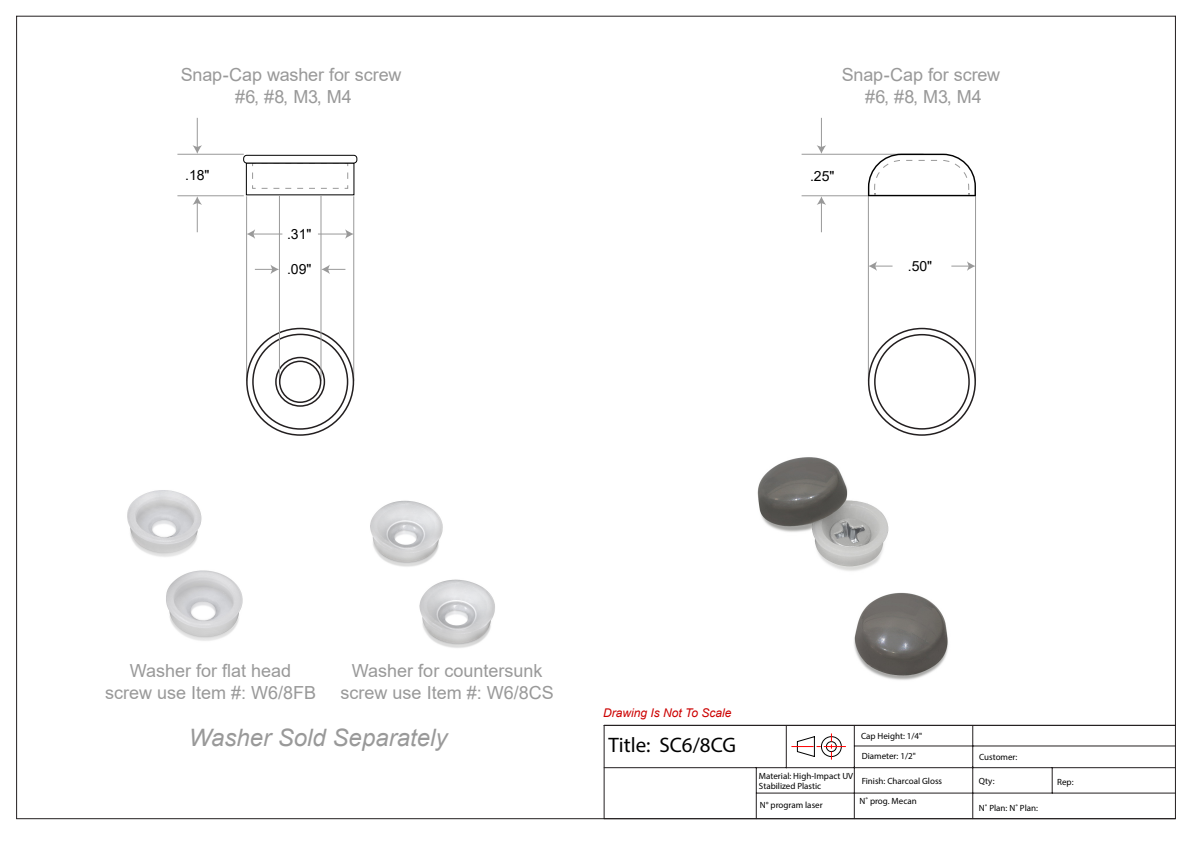
<style>
.page{position:relative;width:1191px;height:842px;background:#fff}
.page>*{position:absolute;margin:0;border:0;box-sizing:border-box;transform-origin:0 0}
.t1{font:italic 24px "Arial";color:#999}
.t2{font:21px "Myriad Pro";color:#000}
.t3{font:18px/21.6px "Arial";color:#999;text-align:center}
.t4{font:14px "Arial";color:#000}
.t5{font:italic 12px "Arial";color:#c00}
.t6{font:9px/10.8px "Myriad Pro";color:#000}
</style>
<div class="page">
<svg style="left:791px;top:734px;width:54px;height:25px"></svg>
<hr style="left:17px;top:818px;width:1158px;height:1px;background:#231f20">
<hr style="left:604px;top:767px;width:571px;height:1px;background:#231f20">
<hr style="left:756px;top:767px;width:1px;height:52px;background:#231f20">
<hr style="left:854px;top:766px;width:1px;height:53px;background:#231f20">
<hr style="left:972px;top:766px;width:1px;height:53px;background:#231f20">
<hr style="left:756px;top:793px;width:419px;height:1px;background:#231f20">
<hr style="left:854px;top:725px;width:1px;height:41px;background:#231f20">
<hr style="left:972px;top:725px;width:1px;height:41px;background:#231f20">
<svg style="left:1052px;top:768px;width:1px;height:25px"></svg>
<hr style="left:972px;top:746px;width:203px;height:1px;background:#231f20">
<hr style="left:854px;top:746px;width:118px;height:1px;background:#231f20">
<hr style="left:786px;top:725px;width:1px;height:43px;background:#231f20">
<hr style="left:16px;top:16px;width:1px;height:803px;background:#231f20">
<hr style="left:17px;top:16px;width:1158px;height:1px;background:#231f20">
<hr style="left:1175px;top:16px;width:1px;height:709px;background:#231f20">
<hr style="left:604px;top:725px;width:1px;height:94px;background:#231f20">
<hr style="left:1175px;top:725px;width:1px;height:94px;background:#231f20">
<hr style="left:604px;top:725px;width:571px;height:1px;background:#231f20">
<img style="left:757px;top:457px;width:191px;height:223px">
<hr style="left:801px;top:154px;width:122px;height:1px;background:#999">
<hr style="left:868px;top:196px;width:1px;height:185px;background:#999">
<hr style="left:975px;top:196px;width:1px;height:185px;background:#999">
<svg style="left:868px;top:328px;width:108px;height:108px"></svg>
<svg style="left:868px;top:154px;width:108px;height:42px"></svg>
<hr style="left:821px;top:202px;width:1px;height:30px;background:#999">
<svg style="left:816px;top:196px;width:10px;height:9px"></svg>
<hr style="left:821px;top:118px;width:1px;height:30px;background:#999">
<svg style="left:816px;top:145px;width:10px;height:9px"></svg>
<hr style="left:801px;top:195px;width:67px;height:1px;background:#999">
<svg style="left:869px;top:261px;width:23px;height:10px"></svg>
<svg style="left:951px;top:261px;width:24px;height:10px"></svg>
<img style="left:127px;top:490px;width:116px;height:151px">
<img style="left:370px;top:500px;width:125px;height:148px">
<svg style="left:252px;top:165px;width:97px;height:24px"></svg>
<hr style="left:177px;top:154px;width:67px;height:1px;background:#999">
<hr style="left:197px;top:202px;width:1px;height:30px;background:#999">
<svg style="left:192px;top:196px;width:10px;height:9px"></svg>
<hr style="left:197px;top:118px;width:1px;height:30px;background:#999">
<svg style="left:192px;top:145px;width:10px;height:9px"></svg>
<hr style="left:177px;top:195px;width:67px;height:1px;background:#999">
<div style="left:243px;top:155px;width:114px;height:9px;border:1px solid #000;border-radius:3px"></div>
<hr style="left:246px;top:196px;width:1px;height:185px;background:#999">
<hr style="left:353px;top:196px;width:1px;height:185px;background:#999">
<svg style="left:247px;top:229px;width:35px;height:10px"></svg>
<hr style="left:318px;top:234px;width:30px;height:1px;background:#999">
<svg style="left:345px;top:229px;width:9px;height:10px"></svg>
<svg style="left:255px;top:265px;width:24px;height:9px"></svg>
<svg style="left:321px;top:265px;width:24px;height:9px"></svg>
<hr style="left:279px;top:196px;width:1px;height:185px;background:#999">
<hr style="left:320px;top:196px;width:1px;height:185px;background:#999">
<svg style="left:246px;top:328px;width:108px;height:108px"></svg>
<h3 class="t3" style="left:181px;top:64px;width:222px">Snap-Cap washer for screw #6, #8, M3, M4</h3>
<h3 class="t4" style="left:185px;top:165px;width:26px">.18"</h3>
<h3 class="t4" style="left:287px;top:224px;width:26px">.31"</h3>
<h3 class="t4" style="left:287px;top:259px;width:26px">.09"</h3>
<h3 class="t3" style="left:841px;top:64px;width:160px">Snap-Cap for screw #6, #8, M3, M4</h3>
<h3 class="t4" style="left:810px;top:166px;width:26px">.25"</h3>
<h3 class="t4" style="left:907px;top:256px;width:26px">.50"</h3>
<h3 class="t3" style="left:105px;top:660px;width:213px">Washer for flat head screw use Item #: W6/8FB</h3>
<h3 class="t3" style="left:340px;top:660px;width:215px">Washer for countersunk screw use Item #: W6/8CS</h3>
<h1 class="t1" style="left:189px;top:722px;width:260px">Washer Sold Separately</h1>
<h3 class="t5" style="left:603px;top:705px;width:130px">Drawing Is Not To Scale</h3>
<h2 class="t2" style="left:608px;top:731px;width:129px">Title: SC6/8CG</h2>
<p class="t6" style="left:861px;top:731px;width:63px">Cap Height: 1/4"</p>
<p class="t6" style="left:861px;top:750px;width:56px">Diameter: 1/2"</p>
<p class="t6" style="left:759px;top:770px;width:96px">Material: High-Impact UV<br>Stabilized Plastic</p>
<p class="t6" style="left:861px;top:775px;width:82px">Finish: Charcoal Gloss</p>
<p class="t6" style="left:760px;top:799px;width:64px">N° program laser</p>
<p class="t6" style="left:859px;top:795px;width:59px">N˚ prog. Mecan</p>
<p class="t6" style="left:979px;top:751px;width:40px">Customer:</p>
<p class="t6" style="left:979px;top:776px;width:17px">Qty:</p>
<p class="t6" style="left:979px;top:802px;width:61px">N˚ Plan: N˚ Plan:</p>
<p class="t6" style="left:1057px;top:776px;width:18px">Rep:</p>
</div>
